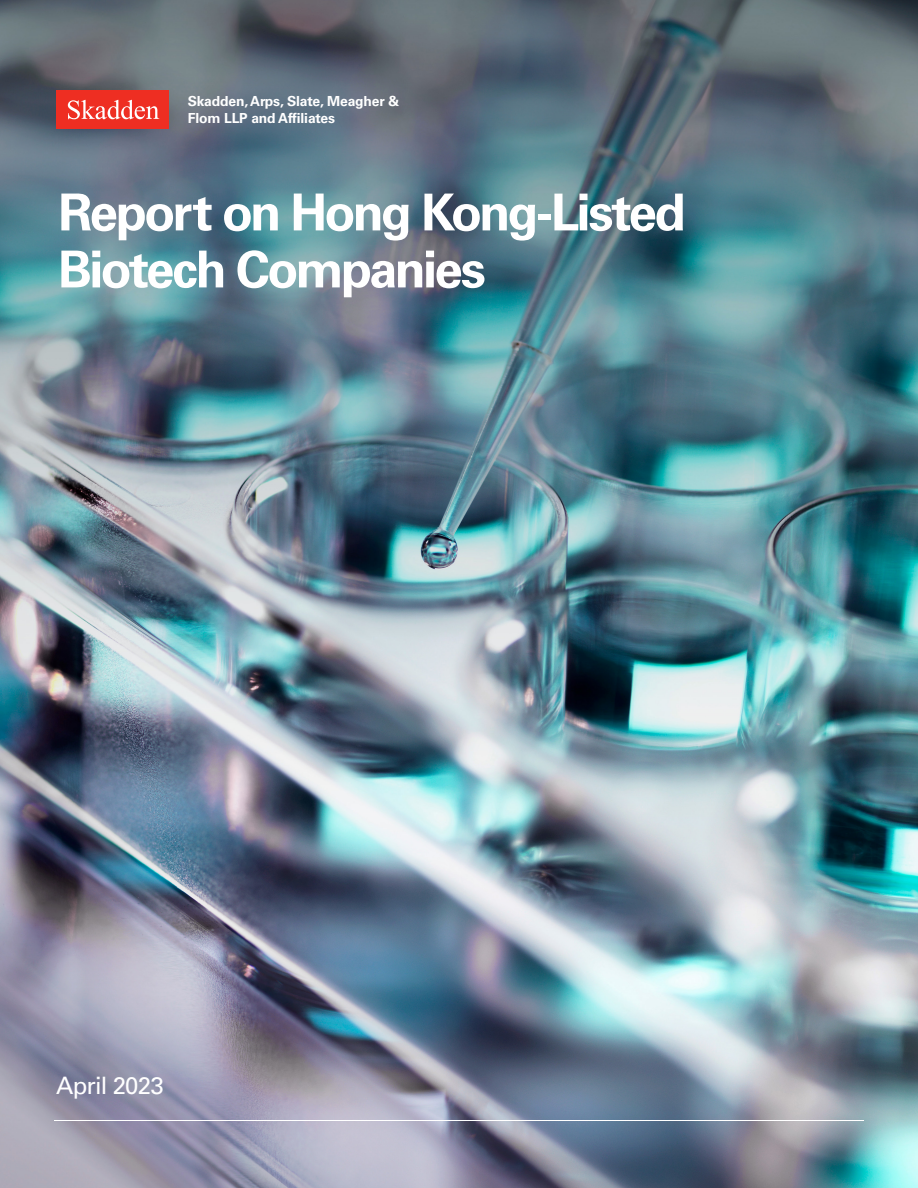
<style>
.page{position:relative;width:918px;height:1188px;background:#fff}
.page>*{position:absolute;margin:0;border:0;box-sizing:border-box;transform-origin:0 0}
.t1{font:700 51px/57px "Univers LT Std";letter-spacing:-.055em;color:#fff}
.Date{font:24px "Univers LT Std";letter-spacing:-.03em;color:#fff}
.Firm_Name{font:700 13.8px/16.8px "Univers LT Std";letter-spacing:-.01em;color:#fff}
</style>
<div class="page">
<img style="left:0;top:0;width:918px;height:1188px">
<div style="left:56px;top:90px;width:113px;height:39px;background:#ee2e22"></div>
<svg style="left:68px;top:100px;width:91px;height:19px"></svg>
<hr style="left:54px;top:1120px;width:810px;height:1px;background:#fff">
<p class="Firm_Name" style="left:188px;top:93px;width:213px">Skadden, Arps, Slate, Meagher &amp;<br>Flom LLP and Affiliates</p>
<h1 class="t1" style="left:58px;top:184px;width:629px">Report on Hong Kong-Listed<br>Biotech Companies</h1>
<p class="Date" style="left:56px;top:1072px;width:109px">April 2023</p>
</div>
